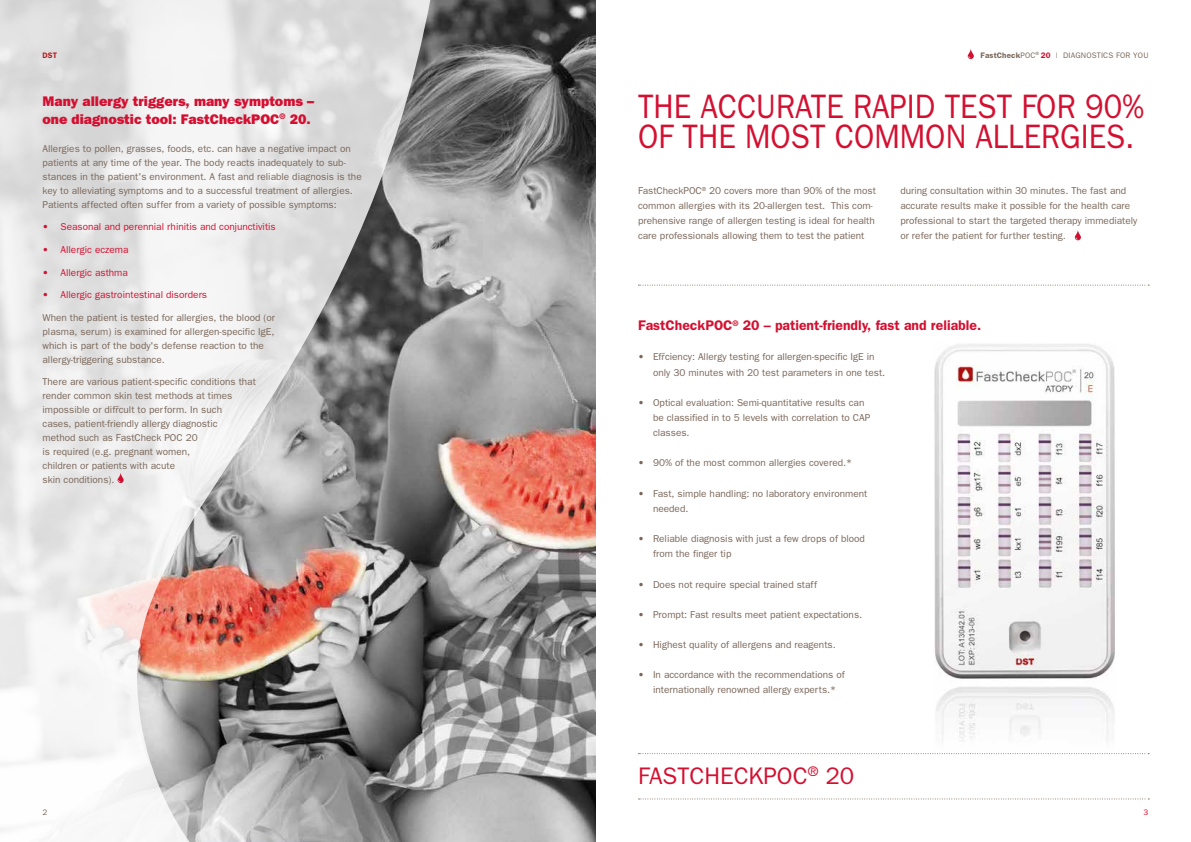
<style>
.page{position:relative;width:1191px;height:842px;background:#fff}
.page>*{position:absolute;margin:0;border:0;box-sizing:border-box;transform-origin:0 0}
.t1{font:34px/30.3px "Franklin Gothic CE";color:#d41031;scale:.91 1}
.t2{font:24px "Franklin Gothic CE";color:#d41031}
.t3{font:800 14px/18px "Franklin Gothic CE";color:#d41031}
.t4{font:600 14px "Franklin Gothic CE";color:#d41031}
.t5{font:10px/14px "Franklin Gothic CE";color:#796659}
.t6{font:10px "Franklin Gothic CE";color:#d41031}
.t7{font:8px "Franklin Gothic CE";letter-spacing:.02em;color:#796659}
.t8{font:600 8px "Franklin Gothic CE";color:#b42222}
.t9{font:8px "Franklin Gothic CE";color:#d41031}
.s1{font-weight:600}
.s2{font-weight:600;color:#d41031}
</style>
<div class="page">
<img style="left:432px;top:0;width:163px;height:842px">
<img style="left:934px;top:344px;width:181px;height:397px">
<svg style="left:0;top:0;width:432px;height:842px"></svg>
<svg style="left:638px;top:798px;width:511px;height:1px"></svg>
<svg style="left:967px;top:49px;width:7px;height:10px"></svg>
<svg style="left:1074px;top:230px;width:7px;height:10px"></svg>
<svg style="left:638px;top:285px;width:511px;height:1px"></svg>
<svg style="left:638px;top:753px;width:511px;height:1px"></svg>
<svg style="left:118px;top:473px;width:6px;height:10px"></svg>
<p class="t8" style="left:43px;top:50px;width:16px">DST</p>
<p class="t7" style="left:980px;top:50px;width:169px"><span class="s1">FastCheck</span>POC<sup>®</sup> <span class="s2">20</span> | DIAGNOSTICS FOR YOU</p>
<h3 class="t3" style="left:43px;top:92px;width:273px">Many allergy triggers, many symptoms – one diagnostic tool: FastCheckPOC<sup>®</sup> 20.</h3>
<p class="t5" style="left:43px;top:141px;width:321px">Allergies to pollen, grasses, foods, etc. can have a negative impact on patients at any time of the year. The body reacts inadequately to sub&shy;stances in the patient's environment. A fast and reliable diagnosis is the key to alleviating symptoms and to a successful treatment of allergies.<br>Patients affected often suffer from a variety of possible symptoms:</p>
<p class="t6" style="left:43px;top:221px;width:235px">• Seasonal and perennial rhinitis and conjunctivitis</p>
<p class="t6" style="left:43px;top:244px;width:87px">• Allergic eczema</p>
<p class="t6" style="left:43px;top:266px;width:87px">• Allergic asthma</p>
<p class="t6" style="left:43px;top:289px;width:166px">• Allergic gastrointestinal disorders</p>
<p class="t5" style="left:43px;top:310px;width:234px">When the patient is tested for allergies, the blood (or plasma, serum) is examined for allergen-specific IgE, which is part of the body's defense reaction to the allergy-triggering substance.</p>
<p class="t5" style="left:43px;top:374px;width:215px">There are various patient-specific conditions that render common skin test methods at times impossible or difficult to perform. In such<br>cases, patient-friendly allergy diagnostic<br>method such as FastCheck POC 20<br>is required (e.g. pregnant women,<br>children or patients with acute<br>skin conditions).</p>
<h1 class="t1" style="left:638px;top:91px;width:557px">THE ACCURATE RAPID TEST FOR 90%<br>OF THE MOST COMMON ALLERGIES.</h1>
<p class="t5" style="left:638px;top:183px;width:239px;line-height:15.1px">FastCheckPOC<sup>®</sup> 20 covers more than 90% of the most common allergies with its 20-allergen test. This com&shy;prehensive range of allergen testing is ideal for health care professionals allowing them to test the patient</p>
<p class="t5" style="left:900px;top:183px;width:238px;line-height:15.1px">during consultation within 30 minutes. The fast and accurate results make it possible for the health care professional to start the targeted therapy immediately or refer the patient for further testing.</p>
<h3 class="t4" style="left:638px;top:317px;width:344px">FastCheckPOC<sup>®</sup> 20 – patient-friendly, fast and reliable.</h3>
<p class="t5" style="left:653px;top:349px;width:234px;line-height:15.1px;text-indent:-15px">• Efficiency: Allergy testing for allergen-specific IgE in only 30 minutes with 20 test parameters in one test.</p>
<p class="t5" style="left:653px;top:395px;width:219px;line-height:15.1px;text-indent:-15px">• Optical evaluation: Semi-quantitative results can be classified in to 5 levels with correlation to CAP classes.</p>
<p class="t5" style="left:638px;top:456px;width:216px">• 90% of the most common allergies covered.*</p>
<p class="t5" style="left:653px;top:486px;width:216px;line-height:15.1px;text-indent:-15px">• Fast, simple handling: no laboratory environment needed.</p>
<p class="t5" style="left:653px;top:531px;width:213px;line-height:15.1px;text-indent:-15px">• Reliable diagnosis with just a few drops of blood from the finger tip</p>
<p class="t5" style="left:638px;top:577px;width:181px">• Does not require special trained staff</p>
<p class="t5" style="left:638px;top:607px;width:226px">• Prompt: Fast results meet patient expectations.</p>
<p class="t5" style="left:638px;top:637px;width:199px">• Highest quality of allergens and reagents.</p>
<p class="t5" style="left:653px;top:667px;width:193px;line-height:15.1px;text-indent:-15px">• In accordance with the recommendations of internationally renowned allergy experts.*</p>
<h2 class="t2" style="left:638px;top:763px;width:218px">FASTCHECKPOC<sup>®</sup> 20</h2>
<p class="t7" style="left:43px;top:807px;width:6px">2</p>
<p class="t9" style="left:1143px;top:807px;width:6px">3</p>
</div>
